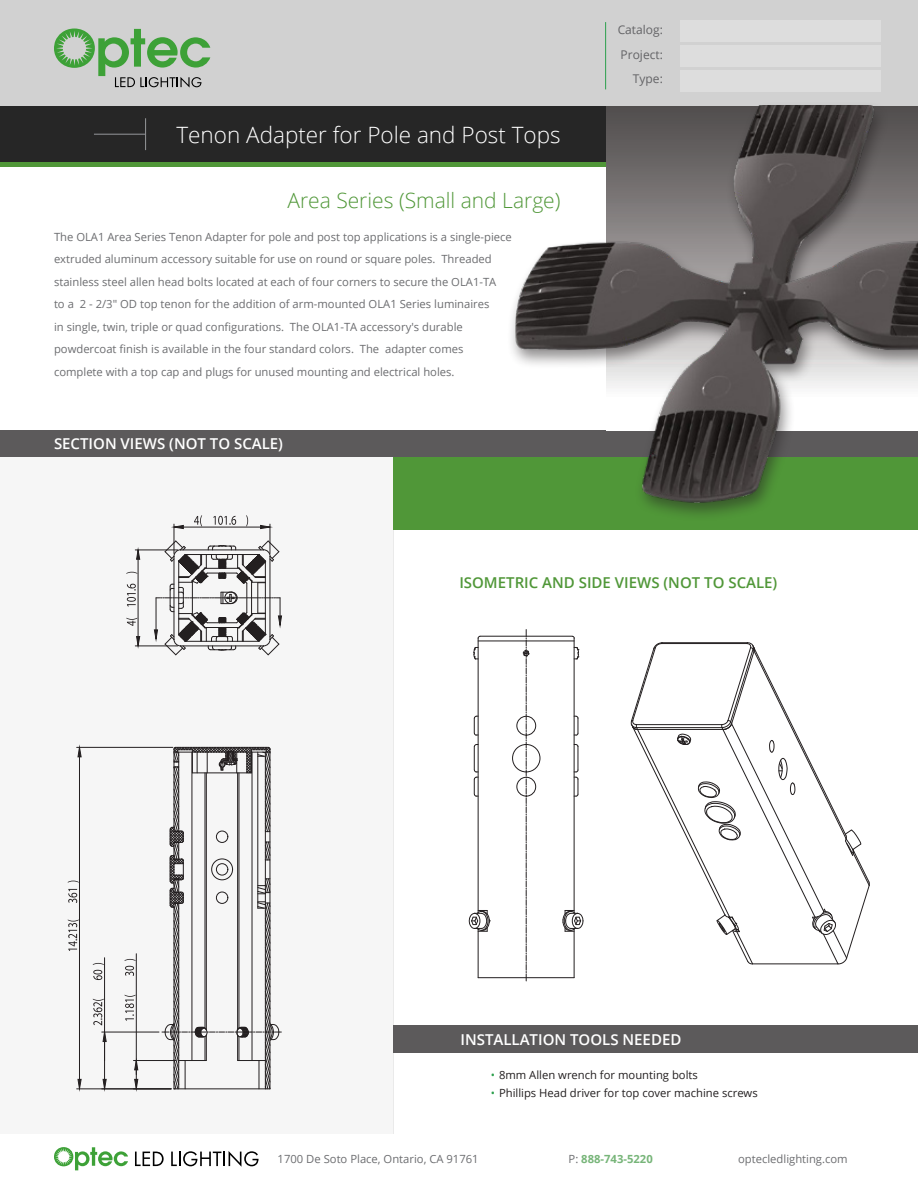
<style>
.page{position:relative;width:918px;height:1188px;background:#fff}
.page>*{position:absolute;margin:0;border:0;box-sizing:border-box;transform-origin:0 0}
.t1{font:300 22.5px "Open Sans";color:#fff}
.t2{font:300 21px "Open Sans";color:#509738}
.t3{font:600 15px "Open Sans";color:#fff}
.t4{font:600 15px "Open Sans";color:#509738}
.Body{font:12px "Open Sans";color:#636366}
.Body-2{font:11.25px/22.5px "Open Sans";color:#6c6d70}
.t5{font:11.25px "Open Sans";color:#231f20}
.Body-3{font:700 11.25px "Open Sans";color:#77b579}
.s1{color:#2b9f4c}
.s2{font-weight:400;color:#6c6d70}
</style>
<div class="page">
<hr style="left:392px;top:528px;width:1px;height:606px;background:#5c5a5b">
<div style="left:0;top:115px;width:918px;height:52px;background:#509738"></div>
<div style="left:0;top:0;width:918px;height:106px;background:#d1d1d1"></div>
<div style="left:0;top:106px;width:918px;height:56px;background:#262626"></div>
<div style="left:0;top:430px;width:918px;height:99px;background:#5c5a5b"></div>
<div style="left:392px;top:457px;width:526px;height:72px;background:#509738"></div>
<div style="left:0;top:457px;width:392px;height:677px;background:#f6f6f6"></div>
<svg style="left:54px;top:28px;width:156px;height:60px"></svg>
<hr style="left:145px;top:118px;width:1px;height:32px;background:#95979a">
<hr style="left:94px;top:134px;width:51px;height:1px;background:#95979a">
<div style="left:507px;top:101px;width:411px;height:421px;background:#231f20;opacity:.5"></div>
<img style="left:507px;top:106px;width:411px;height:412px">
<div style="left:393px;top:1026px;width:525px;height:27px;background:#5c5a5b"></div>
<div style="left:680px;top:20px;width:201px;height:21px;background:#ddd"></div>
<div style="left:680px;top:70px;width:201px;height:21px;background:#ddd"></div>
<div style="left:680px;top:45px;width:201px;height:21px;background:#ddd"></div>
<hr style="left:605px;top:22px;width:1px;height:67px;background:#2b9f4c">
<svg style="left:135px;top:1152px;width:29px;height:14px"></svg>
<svg style="left:171px;top:1151px;width:88px;height:16px"></svg>
<svg style="left:54px;top:1147px;width:74px;height:23px"></svg>
<svg style="left:125px;top:995px;width:11px;height:26px"></svg>
<svg style="left:125px;top:959px;width:11px;height:17px"></svg>
<hr style="left:133px;top:1060px;width:43px;height:1px;background:#231f20">
<hr style="left:136px;top:954px;width:1px;height:121px;background:#231f20">
<svg style="left:134px;top:1061px;width:5px;height:29px"></svg>
<svg style="left:93px;top:999px;width:11px;height:26px"></svg>
<svg style="left:93px;top:963px;width:11px;height:17px"></svg>
<hr style="left:102px;top:1032px;width:57px;height:1px;background:#231f20">
<hr style="left:104px;top:958px;width:1px;height:103px;background:#231f20">
<svg style="left:102px;top:1031px;width:5px;height:11px"></svg>
<svg style="left:102px;top:1061px;width:5px;height:29px"></svg>
<svg style="left:68px;top:919px;width:11px;height:32px"></svg>
<svg style="left:68px;top:889px;width:9px;height:14px"></svg>
<svg style="left:68px;top:881px;width:11px;height:2px"></svg>
<hr style="left:77px;top:747px;width:96px;height:1px;background:#231f20">
<hr style="left:77px;top:1088px;width:94px;height:1px;background:#231f20">
<hr style="left:79px;top:747px;width:1px;height:342px;background:#231f20">
<svg style="left:77px;top:747px;width:5px;height:11px"></svg>
<svg style="left:77px;top:1079px;width:5px;height:11px"></svg>
<svg style="left:126px;top:618px;width:11px;height:8px"></svg>
<svg style="left:127px;top:584px;width:9px;height:23px"></svg>
<svg style="left:126px;top:572px;width:11px;height:2px"></svg>
<hr style="left:135px;top:549px;width:43px;height:1px;background:#231f20">
<hr style="left:135px;top:645px;width:43px;height:1px;background:#231f20">
<hr style="left:138px;top:550px;width:1px;height:96px;background:#231f20">
<svg style="left:136px;top:549px;width:4px;height:11px"></svg>
<svg style="left:136px;top:636px;width:4px;height:11px"></svg>
<svg style="left:194px;top:515px;width:8px;height:11px"></svg>
<svg style="left:213px;top:516px;width:23px;height:9px"></svg>
<svg style="left:246px;top:515px;width:2px;height:11px"></svg>
<hr style="left:174px;top:524px;width:1px;height:30px;background:#231f20">
<hr style="left:270px;top:524px;width:1px;height:30px;background:#231f20">
<hr style="left:174px;top:527px;width:96px;height:1px;background:#231f20">
<svg style="left:173px;top:525px;width:11px;height:4px"></svg>
<svg style="left:260px;top:525px;width:11px;height:4px"></svg>
<svg style="left:154px;top:540px;width:128px;height:116px"></svg>
<svg style="left:162px;top:746px;width:119px;height:344px"></svg>
<hr style="left:480px;top:636px;width:92px;height:1px;background:#231f20">
<hr style="left:478px;top:641px;width:96px;height:1px;background:#231f20">
<hr style="left:478px;top:929px;width:1px;height:49px;background:#231f20">
<hr style="left:478px;top:638px;width:1px;height:275px;background:#231f20">
<hr style="left:574px;top:929px;width:1px;height:49px;background:#231f20">
<hr style="left:574px;top:638px;width:1px;height:275px;background:#231f20">
<hr style="left:478px;top:977px;width:96px;height:1px;background:#231f20">
<svg style="left:474px;top:715px;width:4px;height:21px"></svg>
<svg style="left:473px;top:647px;width:5px;height:13px"></svg>
<div style="left:512px;top:744px;width:28px;height:28px;border:1px solid #231f20;border-radius:50%"></div>
<div style="left:516px;top:716px;width:20px;height:20px;border:1px solid #231f20;border-radius:50%"></div>
<svg style="left:522px;top:630px;width:8px;height:351px"></svg>
<svg style="left:574px;top:715px;width:5px;height:21px"></svg>
<svg style="left:574px;top:647px;width:5px;height:13px"></svg>
<svg style="left:474px;top:744px;width:4px;height:53px"></svg>
<div style="left:516px;top:777px;width:20px;height:20px;border:1px solid #231f20;border-radius:50%"></div>
<svg style="left:574px;top:744px;width:5px;height:53px"></svg>
<svg style="left:562px;top:910px;width:22px;height:22px"></svg>
<svg style="left:468px;top:910px;width:22px;height:22px"></svg>
<svg style="left:630px;top:642px;width:240px;height:323px"></svg>
<p class="t1" style="left:176px;top:119px;width:386px">Tenon Adapter for Pole and Post Tops</p>
<p class="t2" style="left:287px;top:186px;width:275px">Area Series (Small and Large)</p>
<p class="Body-2" style="left:54px;top:225px;width:459px">The OLA1 Area Series Tenon Adapter for pole and post top applications is a single-piece extruded aluminum accessory suitable for use on round or square poles. Threaded stainless steel allen head bolts located at each of four corners to secure the OLA1-TA<br>to a 2 - 2/3" OD top tenon for the addition of arm-mounted OLA1 Series luminaires<br>in single, twin, triple or quad configurations. The OLA1-TA accessory's durable powdercoat finish is available in the four standard colors. The adapter comes complete with a top cap and plugs for unused mounting and electrical holes.</p>
<p class="t3" style="left:54px;top:434px;width:231px">SECTION VIEWS (NOT TO SCALE)</p>
<p class="Body" style="left:618px;top:21px;width:47px">Catalog:</p>
<p class="Body" style="left:621px;top:46px;width:44px">Project:</p>
<p class="Body" style="left:633px;top:71px;width:31px">Type:</p>
<p class="t4" style="left:459px;top:573px;width:320px">ISOMETRIC AND SIDE VIEWS (NOT TO SCALE)</p>
<p class="t3" style="left:460px;top:1029px;width:222px">INSTALLATION TOOLS NEEDED</p>
<p class="t5" style="left:491px;top:1068px;width:208px"><span class="s1">•</span> 8mm Allen wrench for mounting bolts</p>
<p class="t5" style="left:491px;top:1085px;width:268px"><span class="s1">•</span> Phillips Head driver for top cover machine screws</p>
<p class="Body-2" style="left:278px;top:1147px;width:203px">1700 De Soto Place, Ontario, CA 91761</p>
<p class="Body-3" style="left:569px;top:1151px;width:86px"><span class="s2">P:</span> 888-743-5220</p>
<p class="Body-2" style="left:738px;top:1147px;width:111px">optecledlighting.com</p>
</div>
